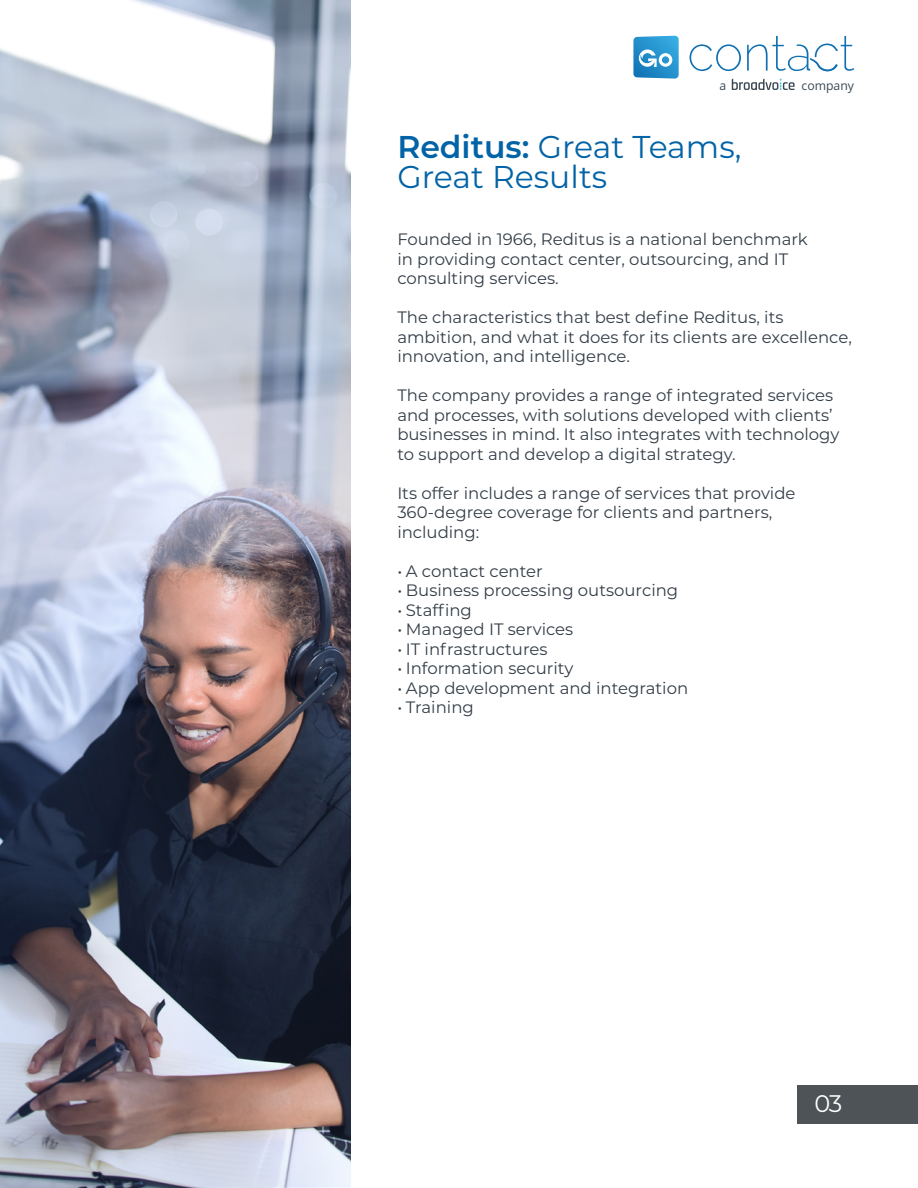
<style>
.page{position:relative;width:918px;height:1188px;background:#fff}
.page>*{position:absolute;margin:0;border:0;box-sizing:border-box;transform-origin:0 0}
.t1{font:31.5px/30px "Montserrat";color:#0263a6}
.t2{font:24px "Montserrat";color:#fff}
.t3{font:16.5px/19.5px "Montserrat";color:#333d47}
.t4{font:13.05px "Khula";color:#3b4752}
.s1{font-weight:600}
</style>
<div class="page">
<svg style="left:633px;top:36px;width:46px;height:43px;background:#4ca5d5"></svg>
<svg style="left:690px;top:36px;width:164px;height:35px"></svg>
<svg style="left:732px;top:79px;width:63px;height:11px"></svg>
<div style="left:797px;top:1086px;width:121px;height:38px;background:#4e5357"></div>
<img style="left:0;top:0;width:351px;height:1188px">
<p class="t4" style="left:719px;top:78px;width:8px">a</p>
<p class="t4" style="left:802px;top:78px;width:54px">company</p>
<h1 class="t1" style="left:397px;top:131px;width:346px"><span class="s1">Reditus:</span> Great Teams,<br>Great Results</h1>
<p class="t3" style="left:397px;top:229px;width:412px">Founded in 1966, Reditus is a national benchmark in providing contact center, outsourcing, and IT consulting services.</p>
<p class="t3" style="left:397px;top:307px;width:456px">The characteristics that best define Reditus, its ambition, and what it does for its clients are excellence, innovation, and intelligence.</p>
<p class="t3" style="left:397px;top:385px;width:444px">The company provides a range of integrated services and processes, with solutions developed with clients’ businesses in mind. It also integrates with technology to support and develop a digital strategy.</p>
<p class="t3" style="left:397px;top:482px;width:400px">Its offer includes a range of services that provide<br>360-degree coverage for clients and partners, including:</p>
<p class="t3" style="left:397px;top:560px;width:147px">• A contact center</p>
<p class="t3" style="left:397px;top:580px;width:282px">• Business processing outsourcing</p>
<p class="t3" style="left:397px;top:599px;width:76px">• Staffing</p>
<p class="t3" style="left:397px;top:619px;width:177px">• Managed IT services</p>
<p class="t3" style="left:397px;top:638px;width:152px">• IT infrastructures</p>
<p class="t3" style="left:397px;top:658px;width:177px">• Information security</p>
<p class="t3" style="left:397px;top:677px;width:292px">• App development and integration</p>
<p class="t3" style="left:397px;top:697px;width:78px">• Training</p>
<h2 class="t2" style="left:815px;top:1087px;width:29px">03</h2>
</div>
